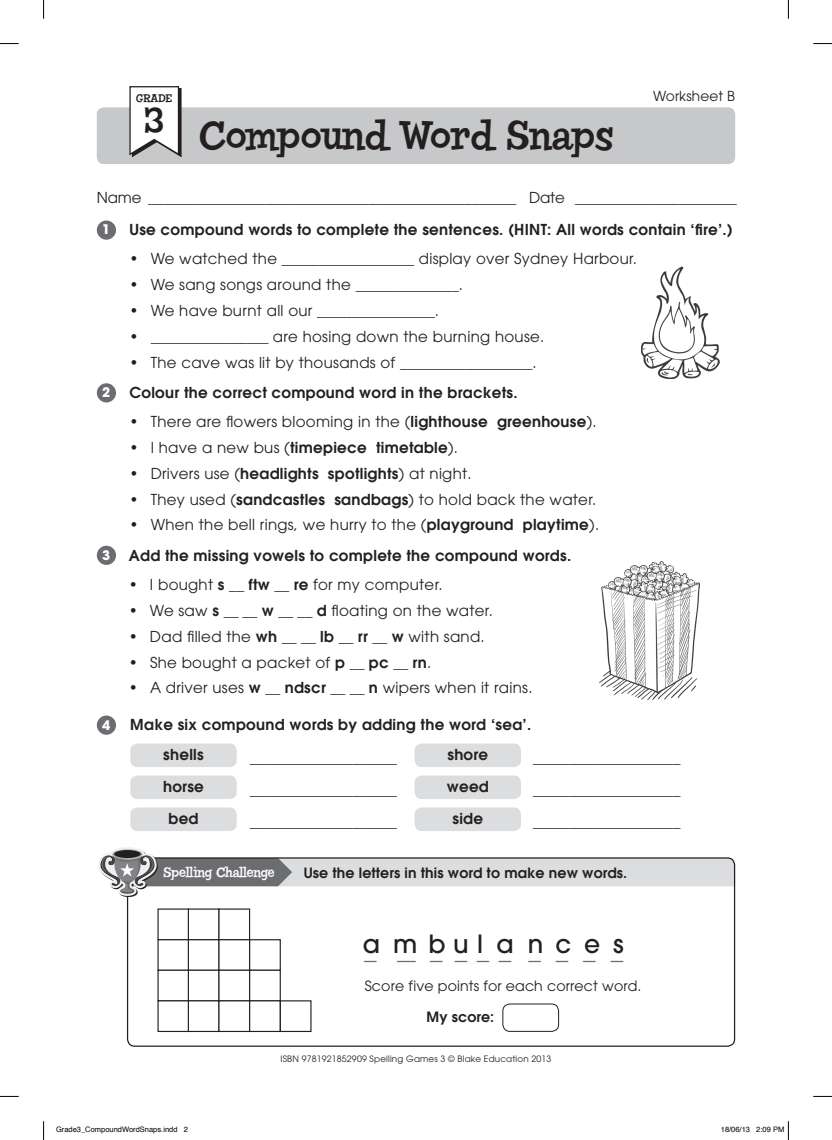
<style>
.page{position:relative;width:832px;height:1140px;background:#fff}
.page>*{position:absolute;margin:0;border:0;box-sizing:border-box;transform-origin:0 0}
.t1{font:40px "Chowderhead";letter-spacing:.02em;color:#231f20}
.t2{font:35px "Chowderhead";color:#231f20}
.t3{font:500 25px "Avant Garde";color:#231f20}
.t4{font:500 25px "Avant Garde";color:#6c6d70}
.t5{font:15px/32.1px "Avant Garde";letter-spacing:.02em;color:#231f20;text-align:justify}
.t6{font:600 15px "Avant Garde";letter-spacing:.02em;color:#231f20}
.t7{font:15px "Avant Garde";letter-spacing:-.01em;color:#231f20}
.t8{font:600 14.12px "Avant Garde";letter-spacing:.01em;color:#231f20}
.t9{font:14.12px "Avant Garde";letter-spacing:.01em;color:#231f20}
.t10{font:13.75px "Chowderhead";color:#fff}
.t11{font:13.75px "Avant Garde";letter-spacing:.01em;color:#231f20}
.t12{font:700 13.12px "Avant Garde";color:#fff}
.t13{font:11.25px "Chowderhead";color:#231f20}
.t14{font:8.75px "Avant Garde";letter-spacing:.02em;color:#231f20}
.t15{font:7.5px "Helvetica";color:#000}
.s1{font-weight:600}
.s2{font-weight:400}
</style>
<div class="page">
<div style="left:97px;top:107px;width:637px;height:57px;background:#c7c8ca;border-radius:7px"></div>
<svg style="left:129px;top:86px;width:53px;height:72px"></svg>
<div style="left:97px;top:220px;width:19px;height:20px;background:#6c6d70;border-radius:50%"></div>
<div style="left:97px;top:383px;width:19px;height:19px;background:#6c6d70;border-radius:50%"></div>
<div style="left:97px;top:545px;width:19px;height:20px;background:#6c6d70;border-radius:50%"></div>
<div style="left:97px;top:715px;width:19px;height:19px;background:#6c6d70;border-radius:50%"></div>
<div style="left:502px;top:1003px;width:57px;height:28px;border:1px solid #231f20;border-radius:7px"></div>
<div style="left:130px;top:743px;width:106px;height:24px;background:#dcdddf;border-radius:7px"></div>
<div style="left:414px;top:743px;width:107px;height:24px;background:#dcdddf;border-radius:7px"></div>
<div style="left:130px;top:775px;width:106px;height:24px;background:#dcdddf;border-radius:7px"></div>
<div style="left:414px;top:775px;width:107px;height:24px;background:#dcdddf;border-radius:7px"></div>
<div style="left:130px;top:807px;width:106px;height:24px;background:#dcdddf;border-radius:7px"></div>
<div style="left:414px;top:807px;width:107px;height:24px;background:#dcdddf;border-radius:7px"></div>
<svg style="left:157px;top:908px;width:155px;height:124px"></svg>
<svg style="left:98px;top:847px;width:636px;height:50px"></svg>
<img style="left:641px;top:266px;width:79px;height:113px">
<img style="left:599px;top:561px;width:100px;height:138px">
<svg style="left:0;top:43px;width:19px;height:1px"></svg>
<svg style="left:813px;top:43px;width:18px;height:1px"></svg>
<svg style="left:0;top:1095px;width:19px;height:2px"></svg>
<svg style="left:813px;top:1095px;width:18px;height:2px"></svg>
<svg style="left:43px;top:0;width:1px;height:19px"></svg>
<svg style="left:43px;top:1121px;width:1px;height:18px"></svg>
<svg style="left:787px;top:0;width:1px;height:19px"></svg>
<svg style="left:787px;top:1121px;width:1px;height:18px"></svg>
<p class="t13" style="left:136px;top:92px;width:38px">Grade</p>
<h2 class="t2" style="left:144px;top:100px;width:22px">3</h2>
<h1 class="t1" style="left:199px;top:112px;width:415px">Compound Word Snaps</h1>
<p class="t11" style="left:653px;top:88px;width:83px">Worksheet B</p>
<p class="t7" style="left:97px;top:189px;width:641px">Name __________________________________________________ Date ______________________</p>
<p class="t6" style="left:129px;top:220px;width:604px">Use compound words to complete the sentences. (HINT: All words contain ‘fire’.)</p>
<p class="t5" style="left:129px;top:243px;width:509px">• We watched the __________________ display over Sydney Harbour.</p>
<p class="t5" style="left:129px;top:269px;width:335px">• We sang songs around the ______________.</p>
<p class="t5" style="left:129px;top:294px;width:311px">• We have burnt all our ________________.</p>
<p class="t5" style="left:129px;top:320px;width:416px">• ________________ are hosing down the burning house.</p>
<p class="t5" style="left:129px;top:346px;width:408px">• The cave was lit by thousands of __________________.</p>
<p class="t12" style="left:102px;top:221px;width:10px">1</p>
<p class="t12" style="left:102px;top:384px;width:10px">2</p>
<p class="t6" style="left:129px;top:382px;width:389px">Colour the correct compound word in the brackets.</p>
<p class="t5" style="left:129px;top:405px;width:468px">• There are flowers blooming in the (<span class="s1">lighthouse greenhouse</span>).</p>
<p class="t6" style="left:129px;top:437px;width:330px"><span class="s2">• I have a new bus (</span>timepiece timetable<span class="s2">).</span></p>
<p class="t5" style="left:129px;top:457px;width:343px">• Drivers use (<span class="s1">headlights spotlights</span>) at night.</p>
<p class="t5" style="left:129px;top:483px;width:468px">• They used (<span class="s1">sandcastles sandbags</span>) to hold back the water.</p>
<p class="t5" style="left:129px;top:509px;width:471px">• When the bell rings, we hurry to the (<span class="s1">playground playtime</span>).</p>
<p class="t12" style="left:102px;top:546px;width:10px">3</p>
<p class="t6" style="left:129px;top:545px;width:444px">Add the missing vowels to complete the compound words.</p>
<p class="t5" style="left:129px;top:568px;width:315px">• I bought <span class="s1">s</span> __ <span class="s1">ftw</span> __ <span class="s1">re</span> for my computer.</p>
<p class="t5" style="left:129px;top:594px;width:365px">• We saw <span class="s1">s</span> __ __ <span class="s1">w</span> __ __ <span class="s1">d</span> floating on the water.</p>
<p class="t5" style="left:129px;top:620px;width:357px">• Dad filled the <span class="s1">wh</span> __ __ <span class="s1">lb</span> __ <span class="s1">rr</span> __ <span class="s1">w</span> with sand.</p>
<p class="t5" style="left:129px;top:646px;width:304px">• She bought a packet of <span class="s1">p</span> __ <span class="s1">pc</span> __ <span class="s1">rn</span>.</p>
<p class="t5" style="left:129px;top:672px;width:405px">• A driver uses <span class="s1">w</span> __ <span class="s1">ndscr</span> __ __ <span class="s1">n</span> wipers when it rains.</p>
<p class="t12" style="left:102px;top:716px;width:10px">4</p>
<p class="t6" style="left:130px;top:714px;width:402px">Make six compound words by adding the word ‘sea’.</p>
<p class="t6" style="left:163px;top:744px;width:42px">shells</p>
<p class="t6" style="left:447px;top:744px;width:42px">shore</p>
<p class="t6" style="left:163px;top:776px;width:42px">horse</p>
<p class="t6" style="left:446px;top:776px;width:44px">weed</p>
<p class="t6" style="left:168px;top:808px;width:31px">bed</p>
<p class="t6" style="left:452px;top:808px;width:32px">side</p>
<p class="t5" style="left:249px;top:741px;width:149px">____________________ ____________________ ____________________</p>
<p class="t5" style="left:533px;top:741px;width:149px">____________________ ____________________ ____________________</p>
<p class="t10" style="left:163px;top:864px;width:113px">Spelling Challenge</p>
<p class="t8" style="left:303px;top:863px;width:325px">Use the letters in this word to make new words.</p>
<h3 class="t3" style="left:362px;top:928px;width:262px">a m b u l a n c e s</h3>
<h3 class="t4" style="left:364px;top:934px;width:260px">_ _____ _ _ _ _</h3>
<p class="t9" style="left:364px;top:977px;width:278px">Score five points for each correct word.</p>
<p class="t8" style="left:426px;top:1007px;width:69px">My score:</p>
<p class="t14" style="left:280px;top:1054px;width:272px">ISBN 9781921852909 Spelling Games 3 © Blake Education 2013</p>
<p class="t15" style="left:56px;top:1124px;width:133px">Grade3_CompoundWordSnaps.indd 2</p>
<p class="t15" style="left:720px;top:1124px;width:65px">18/06/13 2:09 PM</p>
</div>
